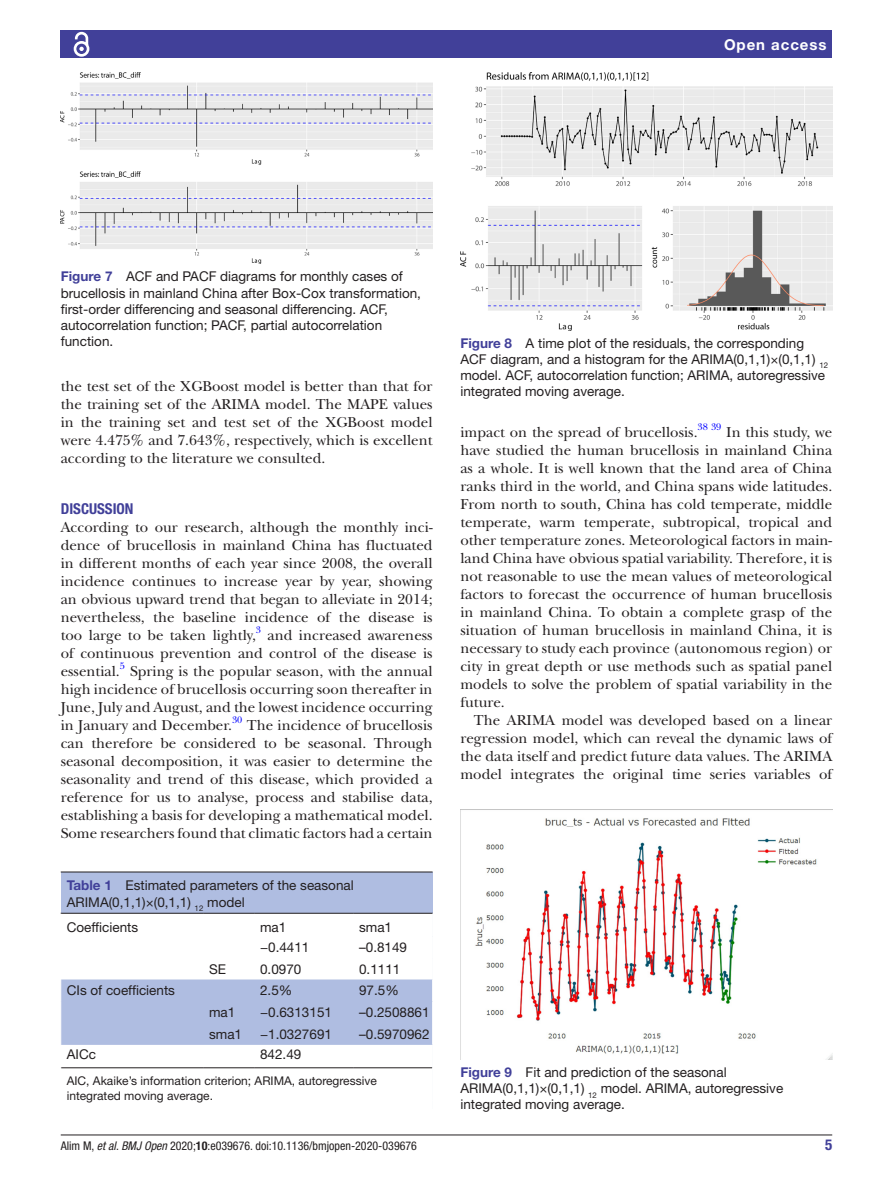
<style>
.page{position:relative;width:893px;height:1191px;background:#fff}
.page>*{position:absolute;margin:0;border:0;box-sizing:border-box;transform-origin:0 0}
.t1{font:15px/18px "New Baskerville";color:#231f20;text-align:justify}
.t2{font:700 condensed 15px "Helvetica Neue LT Std";color:#414099}
.t3{font:700 15px "Helvetica Neue LT Std";letter-spacing:.065em;color:#fff}
.t4{font:13.5px/16.2px "Helvetica Neue LT Std";color:#231f20}
.t5{font:12px/15px "Helvetica Neue LT Std";color:#231f20}
.t6{font:condensed 12px "Helvetica Neue LT Std";color:#231f20}
.t7{font:9.9px "New Baskerville";color:#00f}
.s1{font-weight:700;color:#414099}
.s2{font-style:italic}
.s3{font-weight:700}
</style>
<div class="page">
<hr style="left:61px;top:1134px;width:771px;height:1px;background:#231f20">
<div style="left:61px;top:31px;width:771px;height:27px;background:#414099"></div>
<svg style="left:73px;top:31px;width:17px;height:26px"></svg>
<div style="left:61px;top:872px;width:372px;height:237px;background:#afbde1"></div>
<hr style="left:61px;top:871px;width:372px;height:1px;background:#231f20">
<div style="left:61px;top:1068px;width:371px;height:41px;background:#fff"></div>
<hr style="left:203px;top:1067px;width:51px;height:1px;background:#231f20">
<hr style="left:254px;top:1067px;width:99px;height:1px;background:#231f20">
<hr style="left:353px;top:1067px;width:79px;height:1px;background:#231f20">
<hr style="left:61px;top:1067px;width:142px;height:1px;background:#231f20">
<svg style="left:60px;top:913px;width:373px;height:154px"></svg>
<hr style="left:432px;top:1067px;width:1px;height:42px;background:#fff">
<hr style="left:67px;top:1099px;width:366px;height:2px;background:#fff">
<img style="left:460px;top:73px;width:372px;height:257px">
<img style="left:460px;top:809px;width:372px;height:250px">
<img style="left:61px;top:73px;width:372px;height:191px">
<p class="t3" style="left:724px;top:35px;width:104px">Open access</p>
<p class="t4" style="left:61px;top:268px;width:362px"><span class="s1">Figure 7</span> ACF and PACF diagrams for monthly cases of brucellosis in mainland China after Box-Cox transformation, first-order differencing and seasonal differencing. ACF, autocorrelation function; PACF, partial autocorrelation function.</p>
<p class="t1" style="left:61px;top:377px;width:373px">the test set of the XGBoost model is better than that for the training set of the ARIMA model. The MAPE values in the training set and test set of the XGBoost model were 4.475% and 7.643%, respectively, which is excellent according to the literature we consulted.</p>
<p class="t2" style="left:61px;top:499px;width:74px">DISCUSSION</p>
<p class="t1" style="left:61px;top:518px;width:373px">According to our research, although the monthly inci&shy;dence of brucellosis in mainland China has fluctuated in different months of each year since 2008, the overall incidence continues to increase year by year, showing an obvious upward trend that began to alleviate in 2014; nevertheless, the baseline incidence of the disease is too large to be taken lightly,<sup>3</sup> and increased awareness of continuous prevention and control of the disease is essential.</p>
<p class="t7" style="left:120px;top:660px;width:7px">5</p>
<p class="t1" style="left:61px;top:662px;width:373px;text-indent:69px">Spring is the popular season, with the annual high incidence of brucellosis occurring soon thereafter in June, July and August, and the lowest incidence occurring in January and December.</p>
<p class="t7" style="left:232px;top:714px;width:12px">30</p>
<p class="t1" style="left:61px;top:716px;width:373px;text-indent:186px">The incidence of brucellosis can therefore be considered to be seasonal. Through seasonal decomposition, it was easier to determine the seasonality and trend of this disease, which provided a reference for us to analyse, process and stabilise data, establishing a basis for developing a mathematical model.<br>Some researchers found that climatic factors had a certain</p>
<p class="t4" style="left:67px;top:877px;width:289px"><span class="s1">Table 1</span> Estimated parameters of the seasonal<br>ARIMA(0,1,1)×(0,1,1) <sub>12</sub> model</p>
<p class="t4" style="left:67px;top:918px;width:73px">Coefficients</p>
<p class="t4" style="left:260px;top:918px;width:28px">ma1</p>
<p class="t4" style="left:359px;top:918px;width:35px">sma1</p>
<p class="t4" style="left:260px;top:939px;width:51px">−0.4411</p>
<p class="t4" style="left:359px;top:939px;width:50px">–0.8149</p>
<p class="t4" style="left:209px;top:960px;width:18px">SE</p>
<p class="t4" style="left:260px;top:960px;width:43px">0.0970</p>
<p class="t4" style="left:359px;top:960px;width:43px">0.1111</p>
<p class="t4" style="left:67px;top:982px;width:110px">CIs of coefficients</p>
<p class="t4" style="left:260px;top:982px;width:34px">2.5%</p>
<p class="t4" style="left:359px;top:982px;width:41px">97.5%</p>
<p class="t4" style="left:209px;top:1004px;width:28px">ma1</p>
<p class="t4" style="left:260px;top:1004px;width:73px">−0.6313151</p>
<p class="t4" style="left:359px;top:1004px;width:72px">–0.2508861</p>
<p class="t4" style="left:209px;top:1025px;width:35px">sma1</p>
<p class="t4" style="left:260px;top:1025px;width:73px">−1.0327691</p>
<p class="t4" style="left:359px;top:1025px;width:72px">–0.5970962</p>
<p class="t4" style="left:67px;top:1045px;width:31px">AICc</p>
<p class="t4" style="left:260px;top:1045px;width:43px">842.49</p>
<p class="t5" style="left:67px;top:1073px;width:312px">AIC, Akaike’s information criterion; ARIMA, autoregressive integrated moving average.</p>
<p class="t4" style="left:460px;top:335px;width:369px"><span class="s1">Figure 8</span> A time plot of the residuals, the corresponding ACF diagram, and a histogram for the ARIMA(0,1,1)×(0,1,1) <sub>12 </sub>model. ACF, autocorrelation function; ARIMA, autoregressive integrated moving average.</p>
<p class="t1" style="left:460px;top:423px;width:373px">impact on the spread of brucellosis.<sup>38</sup> <sup>39</sup> In this study, we have studied the human brucellosis in mainland China as a whole. It is well known that the land area of China ranks third in the world, and China spans wide latitudes.<br>From north to south, China has cold temperate, middle temperate, warm temperate, subtropical, tropical and other temperature zones. Meteorological factors in main&shy;land China have obvious spatial variability. Therefore, it is not reasonable to use the mean values of meteorological factors to forecast the occurrence of human brucellosis in mainland China. To obtain a complete grasp of the situation of human brucellosis in mainland China, it is necessary to study each province (autonomous region) or city in great depth or use methods such as spatial panel models to solve the problem of spatial variability in the future.</p>
<p class="t1" style="left:460px;top:711px;width:373px;text-indent:14px">The ARIMA model was developed based on a linear regression model, which can reveal the dynamic laws of the data itself and predict future data values. The ARIMA model integrates the original time series variables of</p>
<p class="t4" style="left:460px;top:1063px;width:324px"><span class="s1">Figure 9</span> Fit and prediction of the seasonal<br>ARIMA(0,1,1)×(0,1,1) <sub>12</sub> model. ARIMA, autoregressive integrated moving average.</p>
<p class="t6" style="left:61px;top:1138px;width:358px">Alim M, <span class="s2">et al</span>. <span class="s2">BMJ Open</span> 2020;<span class="s3">10</span>:e039676. doi:10.1136/bmjopen-2020-039676</p>
<p class="t2" style="left:825px;top:1135px;width:9px">5</p>
</div>
